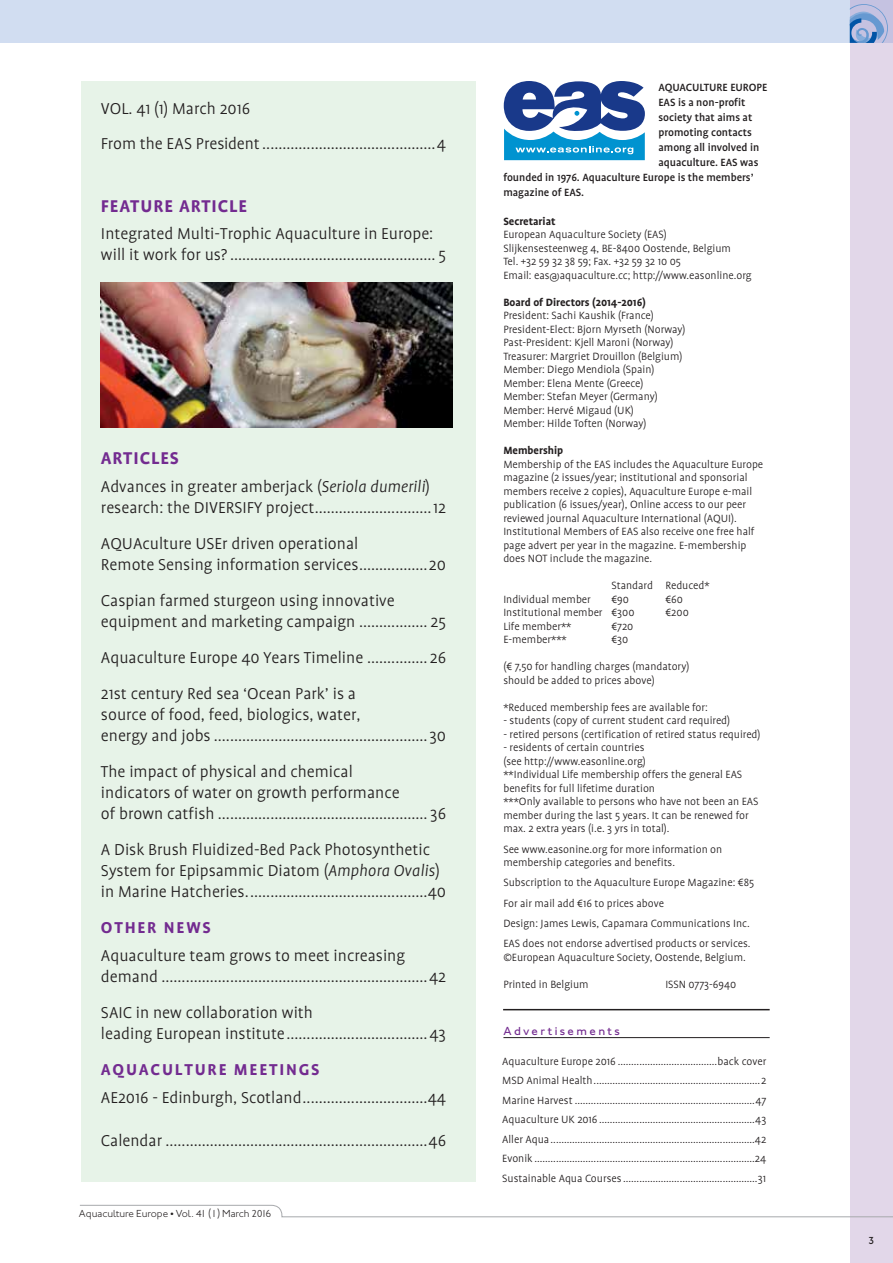
<style>
.page{position:relative;width:893px;height:1263px;background:#fff}
.page>*{position:absolute;margin:0;border:0;box-sizing:border-box;transform-origin:0 0}
.t1{font:700 19.5px "Profile";letter-spacing:.05em;color:#732b90}
.t2{font:300 18px/21px "Profile";color:#231f20}
.t3{font:300 12px/13.5px "Profile";color:#231f20}
.t4{font:500 12px "Profile";color:#231f20}
.t5{font:500 12px "Johnston ITC";letter-spacing:.2em;color:#732b90}
.t6{font:300 10.5px "Johnston ITC";letter-spacing:-.005em;color:#231f20}
.t7{font:500 10.5px "Johnston ITC";color:#231f20}
.s1{font-style:italic}
.s2{font-weight:700;color:#732b90}
.s3{font-weight:700}
</style>
<div class="page">
<div style="left:0;top:0;width:893px;height:43px;background:#d1ddf1"></div>
<div style="left:850px;top:0;width:43px;height:1263px;background:#e2d7e9"></div>
<svg style="left:850px;top:4px;width:38px;height:39px"></svg>
<svg style="left:80px;top:1204px;width:813px;height:13px"></svg>
<div style="left:81px;top:81px;width:395px;height:1101px;background:#e7f3e8"></div>
<hr style="left:503px;top:1009px;width:267px;height:1px;background:#231f20">
<svg style="left:504px;top:81px;width:141px;height:79px"></svg>
<hr style="left:503px;top:1037px;width:267px;height:1px;background:#231f20">
<img style="left:101px;top:283px;width:352px;height:144px">
<p class="t2" style="left:101px;top:92px;width:346px;line-height:34.5px">VOL. 41 (1) March 2016<br>From the EAS President...........................................4</p>
<p class="t1" style="left:101px;top:195px;width:148px">FEATURE ARTICLE</p>
<p class="t2" style="left:101px;top:224px;width:347px">Integrated Multi-Trophic Aquaculture in Europe: will it work for us?................................................... 5</p>
<p class="t1" style="left:101px;top:448px;width:79px">ARTICLES</p>
<p class="t2" style="left:101px;top:476px;width:347px">Advances in greater amberjack (<span class="s1">Seriola dumerili</span>) research: the DIVERSIFY project.............................12</p>
<p class="t2" style="left:101px;top:533px;width:347px">AQUAculture USEr driven operational<br>Remote Sensing information services.................20</p>
<p class="t2" style="left:101px;top:590px;width:347px">Caspian farmed sturgeon using innovative equipment and marketing campaign ................. 25</p>
<p class="t2" style="left:101px;top:640px;width:347px;line-height:36px">Aquaculture Europe 40 Years Timeline ............... 26<br>21st century Red sea ‘Ocean Park’ is a</p>
<p class="t2" style="left:101px;top:704px;width:347px">source of food, feed, biologics, water,<br>energy and jobs .....................................................30</p>
<p class="t2" style="left:101px;top:761px;width:347px">The impact of physical and chemical<br>indicators of water on growth performance<br>of brown catfish .................................................... 36</p>
<p class="t2" style="left:101px;top:839px;width:347px">A Disk Brush Fluidized-Bed Pack Photosynthetic<br>System for Epipsammic Diatom (<span class="s1">Amphora Ovalis</span>) in Marine Hatcheries.............................................40</p>
<p class="t2" style="left:101px;top:914px;width:306px;line-height:27.8px"><span class="s2">OTHER NEWS<br></span>Aquaculture team grows to meet increasing</p>
<p class="t2" style="left:101px;top:959px;width:347px;line-height:36px">demand ..................................................................42<br>SAIC in new collaboration with</p>
<p class="t2" style="left:101px;top:1016px;width:347px;line-height:36px">leading European institute...................................43<br><span class="s2">AQUACULTURE MEETINGS</span></p>
<p class="t2" style="left:101px;top:1087px;width:347px">AE2016 - Edinburgh, Scotland...............................44</p>
<p class="t2" style="left:101px;top:1130px;width:347px">Calendar .................................................................46</p>
<p class="t6" style="left:79px;top:1207px;width:194px">Aquaculture Europe • Vol. 41 (1) March 2016</p>
<p class="t4" style="left:658px;top:81px;width:110px">AQUACULTURE EUROPE</p>
<p class="t4" style="left:658px;top:96px;width:89px">EAS is a non-profit</p>
<p class="t4" style="left:658px;top:111px;width:95px">society that aims at</p>
<p class="t4" style="left:658px;top:126px;width:95px">promoting contacts</p>
<p class="t4" style="left:658px;top:141px;width:102px">among all involved in</p>
<p class="t4" style="left:658px;top:156px;width:102px">aquaculture. EAS was</p>
<p class="t4" style="left:503px;top:171px;width:252px">founded in 1976. Aquaculture Europe is the members’</p>
<p class="t4" style="left:503px;top:186px;width:82px">magazine of EAS.</p>
<p class="t3" style="left:503px;top:215px;width:250px"><span class="s3">Secretariat<br></span>European Aquaculture Society (EAS)<br>Slijkensesteenweg 4, BE-8400 Oostende, Belgium<br>Tel. +32 59 32 38 59; Fax. +32 59 32 10 05<br>Email: eas@aquaculture.cc; http://www.easonline.org</p>
<p class="t3" style="left:503px;top:296px;width:184px"><span class="s3">Board of Directors (2014-2016)<br></span>President: Sachi Kaushik (France)<br>President-Elect: Bjorn Myrseth (Norway)<br>Past-President: Kjell Maroni (Norway)<br>Treasurer: Margriet Drouillon (Belgium)<br>Member: Diego Mendiola (Spain)<br>Member: Elena Mente (Greece)<br>Member: Stefan Meyer (Germany)<br>Member: Hervé Migaud (UK)<br>Member: Hilde Toften (Norway)</p>
<p class="t3" style="left:503px;top:444px;width:261px"><span class="s3">Membership<br></span>Membership of the EAS includes the Aquaculture Europe magazine (2 issues/year; institutional and sponsorial members receive 2 copies), Aquaculture Europe e-mail publication (6 issues/year), Online access to our peer reviewed journal Aquaculture International (AQUI).<br>Institutional Members of EAS also receive one free half page advert per year in the magazine. E-membership does NOT include the magazine.</p>
<p class="t3" style="left:611px;top:579px;width:100px">Standard Reduced*</p>
<p class="t3" style="left:503px;top:593px;width:89px">Individual member</p>
<p class="t3" style="left:611px;top:593px;width:19px">€90</p>
<p class="t3" style="left:665px;top:593px;width:19px">€60</p>
<p class="t3" style="left:503px;top:606px;width:133px">Institutional member €300</p>
<p class="t3" style="left:665px;top:606px;width:25px">€200</p>
<p class="t3" style="left:503px;top:620px;width:70px">Life member**</p>
<p class="t3" style="left:611px;top:620px;width:24px">€720</p>
<p class="t3" style="left:503px;top:633px;width:65px">E-member***</p>
<p class="t3" style="left:611px;top:633px;width:18px">€30</p>
<p class="t3" style="left:503px;top:660px;width:188px">(€ 7,50 for handling charges (mandatory) should be added to prices above)</p>
<p class="t3" style="left:503px;top:701px;width:206px">*Reduced membership fees are available for:</p>
<p class="t3" style="left:503px;top:714px;width:228px">- students (copy of current student card required)</p>
<p class="t3" style="left:503px;top:728px;width:259px">- retired persons (certification of retired status required)</p>
<p class="t3" style="left:503px;top:741px;width:257px">- residents of certain countries<br>(see http://www.easonline.org)<br>**Individual Life membership offers the general EAS benefits for full lifetime duration<br>***Only available to persons who have not been an EAS member during the last 5 years. It can be renewed for max. 2 extra years (i.e. 3 yrs in total).</p>
<p class="t3" style="left:503px;top:842px;width:220px">See www.easonine.org for more information on membership categories and benefits.</p>
<p class="t3" style="left:503px;top:873px;width:252px;line-height:20.2px">Subscription to the Aquaculture Europe Magazine: €85<br>For air mail add €16 to prices above<br>Design: James Lewis, Capamara Communications Inc.<br>EAS does not endorse advertised products or services.</p>
<p class="t3" style="left:503px;top:950px;width:244px">©European Aquaculture Society, Oostende, Belgium.</p>
<p class="t3" style="left:503px;top:977px;width:87px">Printed in Belgium</p>
<p class="t3" style="left:665px;top:977px;width:72px">ISSN 0773-6940</p>
<p class="t5" style="left:503px;top:1024px;width:118px">Advertisements</p>
<p class="t3" style="left:502px;top:1051px;width:266px;line-height:19.5px;text-align:justify">Aquaculture Europe 2016 .....................................back cover MSD Animal Health..............................................................2<br>Marine Harvest ...................................................................47<br>Aquaculture UK 2016 ..........................................................43<br>Aller Aqua ............................................................................42<br>Evonik ..................................................................................24<br>Sustainable Aqua Courses..................................................31</p>
<p class="t7" style="left:869px;top:1234px;width:7px">3</p>
</div>
